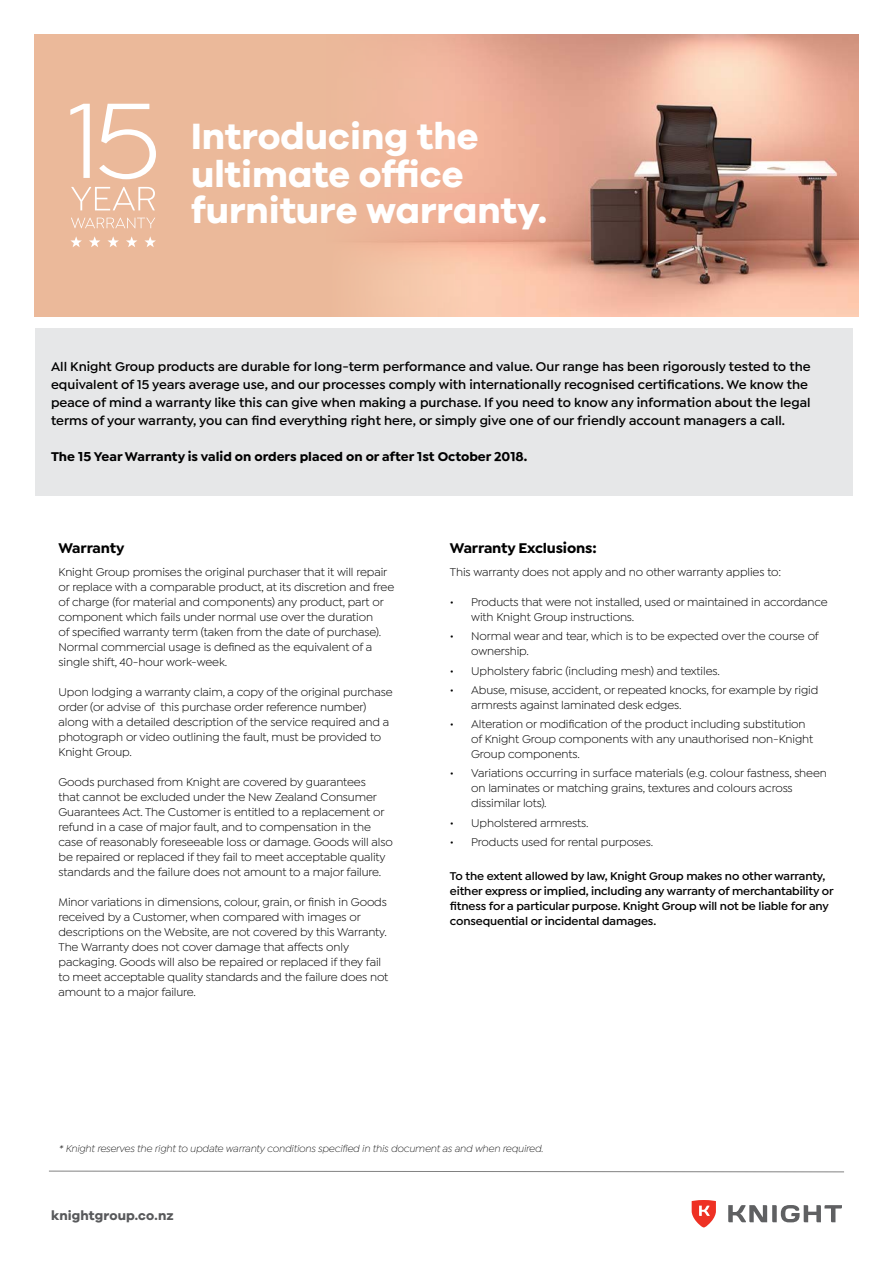
<style>
.page{position:relative;width:893px;height:1263px;background:#fff}
.page>*{position:absolute;margin:0;border:0;box-sizing:border-box;transform-origin:0 0}
.t1{font:700 37.8px/37.2px "Galano Grotesque";color:#fff}
.t2{font:700 15px "Isidora Sans";letter-spacing:-.01em;color:#000}
.t3{font:600 13.5px/18px "Isidora Sans";color:#000}
.t4{font:700 13.5px "Isidora Sans";color:#000}
.t5{font:700 13.5px "Galano Grotesque";letter-spacing:.005em;color:#58595b}
.t6{font:12px/15px "Isidora Sans";letter-spacing:-.01em;color:#000}
.t7{font:600 12px/15px "Isidora Sans";letter-spacing:-.01em;color:#000}
.t8{font:italic 300 10.5px "Isidora Sans";letter-spacing:-.01em;color:#000}
</style>
<div class="page">
<div style="left:35px;top:328px;width:817px;height:167px;background:#e6e7e8"></div>
<img style="left:525px;top:34px;width:334px;height:283px">
<div style="left:34px;top:34px;width:491px;height:283px;background:#ebb99a"></div>
<svg style="left:89px;top:236px;width:11px;height:11px"></svg>
<svg style="left:126px;top:236px;width:11px;height:11px"></svg>
<svg style="left:144px;top:236px;width:12px;height:11px"></svg>
<svg style="left:70px;top:236px;width:12px;height:11px"></svg>
<svg style="left:107px;top:236px;width:12px;height:11px"></svg>
<svg style="left:70px;top:104px;width:86px;height:75px"></svg>
<svg style="left:71px;top:187px;width:84px;height:23px"></svg>
<svg style="left:71px;top:218px;width:84px;height:10px"></svg>
<svg style="left:692px;top:1200px;width:24px;height:27px"></svg>
<svg style="left:728px;top:1205px;width:114px;height:17px"></svg>
<svg style="left:49px;top:1171px;width:795px;height:1px"></svg>
<h1 class="t1" style="left:191px;top:116px;width:358px">Introducing the ultimate office furniture warranty.</h1>
<p class="t3" style="left:51px;top:358px;width:761px">All Knight Group products are durable for long-term performance and value. Our range has been rigorously tested to the equivalent of 15 years average use, and our processes comply with internationally recognised certifications. We know the peace of mind a warranty like this can give when making a purchase. If you need to know any information about the legal terms of your warranty, you can find everything right here, or simply give one of our friendly account managers a call.</p>
<p class="t4" style="left:51px;top:449px;width:478px">The 15 Year Warranty is valid on orders placed on or after 1st October 2018.</p>
<p class="t2" style="left:59px;top:538px;width:67px">Warranty</p>
<p class="t6" style="left:59px;top:564px;width:337px">Knight Group promises the original purchaser that it will repair or replace with a comparable product, at its discretion and free of charge (for material and components) any product, part or component which fails under normal use over the duration<br>of specified warranty term (taken from the date of purchase).<br>Normal commercial usage is defined as the equivalent of a single shift, 40-hour work-week.</p>
<p class="t6" style="left:59px;top:684px;width:336px">Upon lodging a warranty claim, a copy of the original purchase order (or advise of this purchase order reference number) along with a detailed description of the service required and a photograph or video outlining the fault, must be provided to Knight Group.</p>
<p class="t6" style="left:59px;top:774px;width:336px">Goods purchased from Knight are covered by guarantees<br>that cannot be excluded under the New Zealand Consumer Guarantees Act. The Customer is entitled to a replacement or refund in a case of major fault, and to compensation in the case of reasonably foreseeable loss or damage. Goods will also be repaired or replaced if they fail to meet acceptable quality standards and the failure does not amount to a major failure.</p>
<p class="t6" style="left:59px;top:894px;width:331px">Minor variations in dimensions, colour, grain, or finish in Goods received by a Customer, when compared with images or descriptions on the Website, are not covered by this Warranty.<br>The Warranty does not cover damage that affects only packaging. Goods will also be repaired or replaced if they fail to meet acceptable quality standards and the failure does not amount to a major failure.</p>
<p class="t2" style="left:450px;top:538px;width:148px">Warranty Exclusions:</p>
<p class="t6" style="left:450px;top:564px;width:333px">This warranty does not apply and no other warranty applies to:</p>
<p class="t6" style="left:471px;top:594px;width:358px;text-indent:-21px">• Products that were not installed, used or maintained in accordance with Knight Group instructions.</p>
<p class="t6" style="left:471px;top:629px;width:349px;text-indent:-21px">• Normal wear and tear, which is to be expected over the course of ownership.</p>
<p class="t6" style="left:450px;top:663px;width:271px">• Upholstery fabric (including mesh) and textiles.</p>
<p class="t6" style="left:471px;top:682px;width:349px;text-indent:-21px">• Abuse, misuse, accident, or repeated knocks, for example by rigid armrests against laminated desk edges.</p>
<p class="t6" style="left:471px;top:716px;width:343px;text-indent:-21px">• Alteration or modification of the product including substitution of Knight Group components with any unauthorised non-Knight<br>Group components.</p>
<p class="t6" style="left:471px;top:766px;width:357px;text-indent:-21px">• Variations occurring in surface materials (e.g. colour fastness, sheen on laminates or matching grains, textures and colours across dissimilar lots).</p>
<p class="t6" style="left:450px;top:815px;width:140px">• Upholstered armrests.</p>
<p class="t6" style="left:450px;top:834px;width:205px">• Products used for rental purposes.</p>
<p class="t7" style="left:450px;top:869px;width:385px">To the extent allowed by law, Knight Group makes no other warranty, either express or implied, including any warranty of merchantability or fitness for a particular purpose. Knight Group will not be liable for any consequential or incidental damages.</p>
<p class="t8" style="left:59px;top:1142px;width:486px">* Knight reserves the right to update warranty conditions specified in this document as and when required.</p>
<p class="t5" style="left:51px;top:1207px;width:124px">knightgroup.co.nz</p>
</div>
